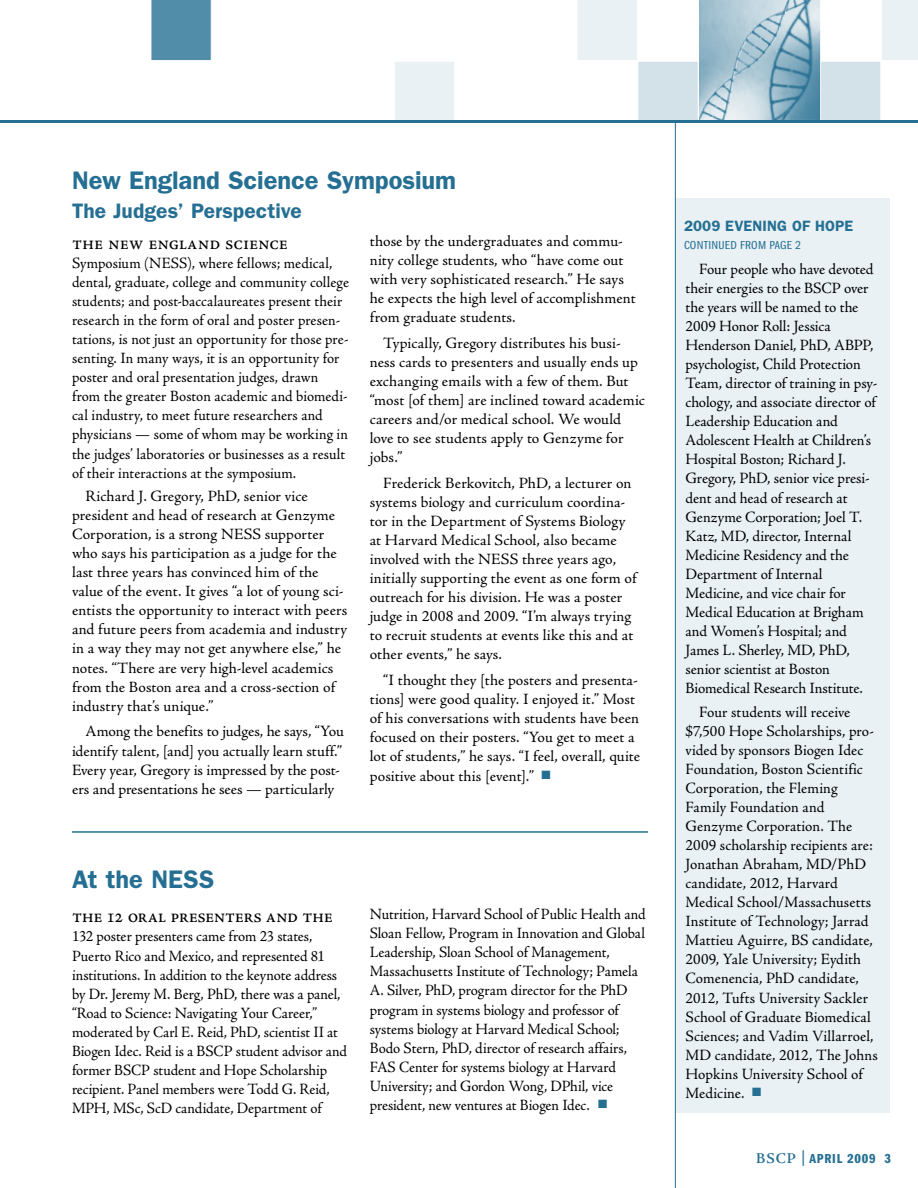
<style>
.page{position:relative;width:918px;height:1188px;background:#fff}
.page>*{position:absolute;margin:0;border:0;box-sizing:border-box;transform-origin:0 0}
.t1{font:600 25.5px "ITC Franklin Gothic Std";color:#256f93}
.t2{font:600 21px "ITC Franklin Gothic Std";color:#256f93}
.t3{font:20.25px "Adobe Jenson Pro";letter-spacing:-.015em;color:#000;scale:.95 1}
.t4{font:15.75px/19px "Adobe Jenson Pro";color:#000}
.t5{font:15.75px/19px "Adobe Jenson Pro";color:#000;scale:.95 1}
.t6{font:15.75px/19px "Adobe Jenson Pro";letter-spacing:.02em;color:#000}
.t7{font:15.75px/19px "Adobe Jenson Pro";letter-spacing:.025em;color:#000;scale:.95 1}
.t8{font:600 15px "ITC Franklin Gothic Std";letter-spacing:.01em;color:#256f93}
.t9{font:13.5px "ITC Franklin Gothic Std Dm Cp";letter-spacing:.05em;color:#256f93;scale:1.14 1}
.t10{font:12px "ITC Franklin Gothic Std Bk Cp";letter-spacing:.02em;color:#256f93;scale:1.14 1}
.s1{color:#256f93}
.s2{font-family:"Adobe Jenson Pro";font-weight:600;font-size:15px}
</style>
<div class="page">
<div style="left:151px;top:0;width:61px;height:61px;background:#518ca9"></div>
<div style="left:394px;top:61px;width:61px;height:61px;background:#e9f1f4;border:1px solid #fff"></div>
<div style="left:577px;top:0;width:60px;height:60px;background:#e9f1f4"></div>
<div style="left:638px;top:61px;width:60px;height:61px;background:#d3e2e9;border:1px solid #fff"></div>
<div style="left:820px;top:61px;width:61px;height:61px;background:#d3e2e9;border:1px solid #fff"></div>
<svg style="left:699px;top:0;width:122px;height:120px;background:#9dbdcc"></svg>
<div style="left:882px;top:0;width:36px;height:60px;background:#e9f1f4"></div>
<hr style="left:0;top:120px;width:918px;height:3px;background:#256f93">
<div style="left:675px;top:198px;width:214px;height:914px;background:#e9f1f4"></div>
<hr style="left:675px;top:122px;width:1px;height:1066px;background:#256f93">
<hr style="left:72px;top:831px;width:576px;height:2px;background:#256f93">
<h1 class="t1" style="left:72px;top:165px;width:386px">New England Science Symposium</h1>
<h2 class="t2" style="left:72px;top:198px;width:231px">The Judges’ Perspective</h2>
<p class="t3" style="left:72px;top:231px;width:229px">the new england science</p>
<p class="t7" style="left:72px;top:254px;width:293px">Symposium (NESS), where fellows; medical, dental, graduate, college and community college students; and post-baccalaureates present their research in the form of oral and poster presen&shy;tations, is not just an opportunity for those pre&shy;senting. In many ways, it is an opportunity for poster and oral presentation judges, drawn from the greater Boston academic and biomedi&shy;cal industry, to meet future researchers and physicians — some of whom may be working in the judges’ laboratories or businesses as a result of their interactions at the symposium.</p>
<p class="t6" style="left:72px;top:487px;width:277px;text-indent:13px">Richard J. Gregory, PhD, senior vice president and head of research at Genzyme Corporation, is a strong NESS supporter who says his participation as a judge for the last three years has convinced him of the value of the event. It gives “a lot of young sci&shy;entists the opportunity to interact with peers and future peers from academia and industry in a way they may not get anywhere else,” he notes. “There are very high-level academics from the Boston area and a cross-section of industry that’s unique.”</p>
<p class="t4" style="left:72px;top:722px;width:274px;text-indent:13px">Among the benefits to judges, he says, “You identify talent, [and] you actually learn stuff.” Every year, Gregory is impressed by the post&shy;ers and presentations he sees — particularly</p>
<p class="t6" style="left:370px;top:232px;width:267px">those by the undergraduates and commu&shy;nity college students, who “have come out with very sophisticated research.” He says he expects the high level of accomplishment from graduate students.</p>
<p class="t4" style="left:370px;top:334px;width:277px;text-indent:13px">Typically, Gregory distributes his busi&shy;ness cards to presenters and usually ends up exchanging emails with a few of them. But “most [of them] are inclined toward academic careers and/or medical school. We would love to see students apply to Genzyme for jobs.”</p>
<p class="t4" style="left:370px;top:474px;width:270px;text-indent:13px">Frederick Berkovitch, PhD, a lecturer on systems biology and curriculum coordina&shy;tor in the Department of Systems Biology at Harvard Medical School, also became involved with the NESS three years ago, initially supporting the event as one form of outreach for his division. He was a poster judge in 2008 and 2009. “I’m always trying to recruit students at events like this and at other events,” he says.</p>
<p class="t4" style="left:370px;top:671px;width:272px;text-indent:13px">“I thought they [the posters and presenta&shy;tions] were good quality. I enjoyed it.” Most of his conversations with students have been focused on their posters. “You get to meet a lot of students,” he says. “I feel, overall, quite positive about this [event].” <span class="s1">■</span></p>
<h1 class="t1" style="left:72px;top:864px;width:144px">At the NESS</h1>
<p class="t3" style="left:72px;top:905px;width:276px">the 12 oral presenters and the</p>
<p class="t5" style="left:72px;top:927px;width:291px">132 poster presenters came from 23 states, Puerto Rico and Mexico, and represented 81 institutions. In addition to the keynote address by Dr. Jeremy M. Berg, PhD, there was a panel, “Road to Science: Navigating Your Career,” moderated by Carl E. Reid, PhD, scientist II at Biogen Idec. Reid is a BSCP student advisor and former BSCP student and Hope Scholarship recipient. Panel members were Todd G. Reid, MPH, MSc, ScD candidate, Department of</p>
<p class="t5" style="left:370px;top:905px;width:292px">Nutrition, Harvard School of Public Health and Sloan Fellow, Program in Innovation and Global Leadership, Sloan School of Management, Massachusetts Institute of Technology; Pamela A. Silver, PhD, program director for the PhD program in systems biology and professor of systems biology at Harvard Medical School; Bodo Stern, PhD, director of research affairs, FAS Center for systems biology at Harvard University; and Gordon Wong, DPhil, vice president, new ventures at Biogen Idec. <span class="s1">■</span></p>
<p class="t8" style="left:684px;top:217px;width:161px">2009 even ing of hope</p>
<p class="t10" style="left:684px;top:238px;width:104px">CONTINUED FROM PAGE 2</p>
<p class="t4" style="left:685px;top:260px;width:194px;text-indent:14px">Four people who have devoted their energies to the BSCP over the years will be named to the<br>2009 Honor Roll: Jessica<br>Henderson Daniel, PhD, ABPP, psychologist, Child Protection<br>Team, director of training in psy&shy;chology, and associate director of<br>Leadership Education and<br>Adolescent Health at Children’s<br>Hospital Boston; Richard J.<br>Gregory, PhD, senior vice presi&shy;dent and head of research at<br>Genzyme Corporation; Joel T.<br>Katz, MD, director, Internal<br>Medicine Residency and the<br>Department of Internal<br>Medicine, and vice chair for<br>Medical Education at Brigham and Women’s Hospital; and<br>James L. Sherley, MD, PhD, senior scientist at Boston<br>Biomedical Research Institute.</p>
<p class="t4" style="left:685px;top:702px;width:194px;text-indent:14px">Four students will receive $7,500 Hope Scholarships, pro&shy;vided by sponsors Biogen Idec<br>Foundation, Boston Scientific<br>Corporation, the Fleming<br>Family Foundation and<br>Genzyme Corporation. The<br>2009 scholarship recipients are:<br>Jonathan Abraham, MD/PhD candidate, 2012, Harvard<br>Medical School/Massachusetts<br>Institute of Technology; Jarrad<br>Mattieu Aguirre, BS candidate,<br>2009, Yale University; Eydith<br>Comenencia, PhD candidate,<br>2012, Tufts University Sackler<br>School of Graduate Biomedical<br>Sciences; and Vadim Villarroel,<br>MD candidate, 2012, The Johns<br>Hopkins University School of<br>Medicine. <span class="s1">■</span></p>
<p class="t9" style="left:756px;top:1151px;width:120px"><span class="s2">BSCP |</span> april 2009 3</p>
</div>
